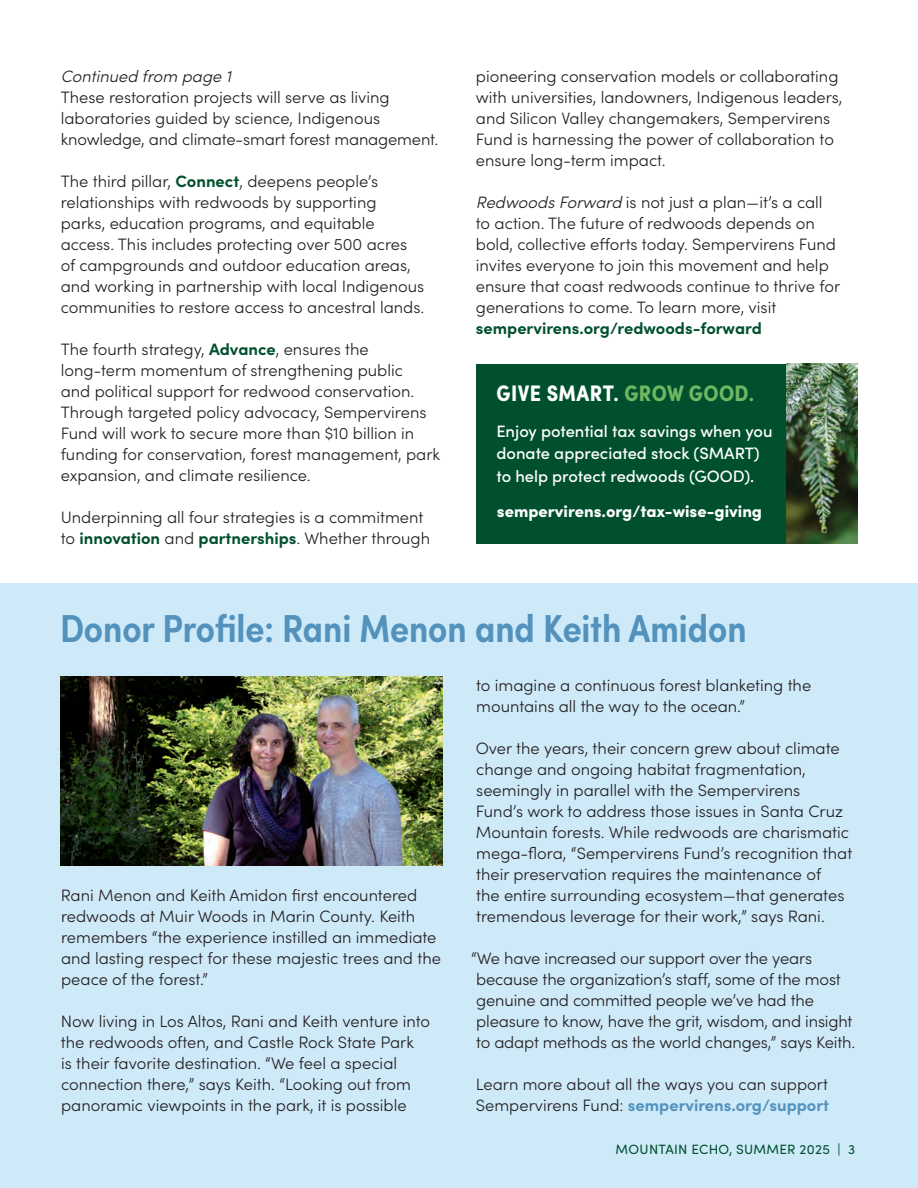
<style>
.page{position:relative;width:918px;height:1188px;background:#fff}
.page>*{position:absolute;margin:0;border:0;box-sizing:border-box;transform-origin:0 0}
.subhead{font:600 condensed 39px "Sofia Pro";color:#5292bd}
.subhead-2{font:700 condensed 22.5px "Sofia Pro";letter-spacing:.02em;color:#fff}
.new_bodiy_sofia{font:300 16.5px/21px "Sofia Pro";color:#231f20}
.subhead-3{font:500 16.5px/22.5px "Sofia Pro";color:#fff}
.new_bodiy_sofia-2{font:900 16.5px "Sofia Pro";color:#fff}
.t1{font:13.5px "Sofia Pro";letter-spacing:.02em;color:#00502e}
.s1{font-style:italic}
.s2{font-weight:700;color:#00502e}
.s3{color:#70b764}
.s4{font-weight:700;color:#5292bd}
</style>
<div class="page">
<div style="left:0;top:584px;width:918px;height:604px;background:#cee9f8"></div>
<img style="left:60px;top:677px;width:382px;height:188px">
<div style="left:476px;top:364px;width:381px;height:180px;background:#00502e"></div>
<img style="left:786px;top:364px;width:71px;height:180px">
<p class="new_bodiy_sofia" style="left:61px;top:65px;width:379px"><span class="s1">Continued from page 1<br></span>These restoration projects will serve as living laboratories guided by science, Indigenous knowledge, and climate-smart forest management.</p>
<p class="new_bodiy_sofia" style="left:61px;top:170px;width:365px">The third pillar, <span class="s2">Connect</span>, deepens people’s relationships with redwoods by supporting parks, education programs, and equitable access. This includes protecting over 500 acres of campgrounds and outdoor education areas, and working in partnership with local Indigenous communities to restore access to ancestral lands.</p>
<p class="new_bodiy_sofia" style="left:61px;top:338px;width:381px">The fourth strategy, <span class="s2">Advance</span>, ensures the long-term momentum of strengthening public<br>and political support for redwood conservation.<br>Through targeted policy advocacy, Sempervirens Fund will work to secure more than $10 billion in funding for conservation, forest management, park expansion, and climate resilience.</p>
<p class="new_bodiy_sofia" style="left:61px;top:506px;width:371px">Underpinning all four strategies is a commitment to <span class="s2">innovation</span> and <span class="s2">partnerships</span>. Whether through</p>
<p class="new_bodiy_sofia" style="left:476px;top:65px;width:368px">pioneering conservation models or collaborating with universities, landowners, Indigenous leaders, and Silicon Valley changemakers, Sempervirens Fund is harnessing the power of collaboration to ensure long-term impact.</p>
<p class="new_bodiy_sofia" style="left:476px;top:191px;width:366px"><span class="s1">Redwoods Forward</span> is not just a plan—it’s a call to action. The future of redwoods depends on bold, collective efforts today. Sempervirens Fund invites everyone to join this movement and help ensure that coast redwoods continue to thrive for generations to come. To learn more, visit <span class="s2">sempervirens.org/redwoods-forward</span></p>
<p class="subhead-2" style="left:497px;top:379px;width:259px">GIVE SMART. <span class="s3">GROW GOOD.</span></p>
<p class="subhead-3" style="left:496px;top:419px;width:278px">Enjoy potential tax savings when you donate appreciated stock (SMART) to help protect redwoods (GOOD).</p>
<p class="new_bodiy_sofia-2" style="left:497px;top:498px;width:267px">sempervirens.org/tax-wise-giving</p>
<p class="subhead" style="left:60px;top:604px;width:688px">Donor Profile: Rani Menon and Keith Amidon</p>
<p class="new_bodiy_sofia" style="left:61px;top:884px;width:382px">Rani Menon and Keith Amidon first encountered redwoods at Muir Woods in Marin County. Keith remembers “the experience instilled an immediate and lasting respect for these majestic trees and the peace of the forest.”</p>
<p class="new_bodiy_sofia" style="left:61px;top:1010px;width:371px">Now living in Los Altos, Rani and Keith venture into the redwoods often, and Castle Rock State Park<br>is their favorite destination. “We feel a special connection there,” says Keith. “Looking out from panoramic viewpoints in the park, it is possible</p>
<p class="new_bodiy_sofia" style="left:476px;top:674px;width:337px">to imagine a continuous forest blanketing the mountains all the way to the ocean.”</p>
<p class="new_bodiy_sofia" style="left:476px;top:737px;width:378px">Over the years, their concern grew about climate change and ongoing habitat fragmentation, seemingly in parallel with the Sempervirens<br>Fund’s work to address those issues in Santa Cruz Mountain forests. While redwoods are charismatic mega-flora, “Sempervirens Fund’s recognition that their preservation requires the maintenance of<br>the entire surrounding ecosystem—that generates tremendous leverage for their work,” says Rani.</p>
<p class="new_bodiy_sofia" style="left:471px;top:947px;width:386px">“We have increased our support over the years because the organization’s staff, some of the most genuine and committed people we’ve had the pleasure to know, have the grit, wisdom, and insight to adapt methods as the world changes,” says Keith.</p>
<p class="new_bodiy_sofia" style="left:476px;top:1073px;width:355px">Learn more about all the ways you can support<br>Sempervirens Fund: <span class="s4">sempervirens.org/support</span></p>
<p class="t1" style="left:616px;top:1140px;width:241px">MOUNTAIN ECHO, SUMMER 2025 | 3</p>
</div>
